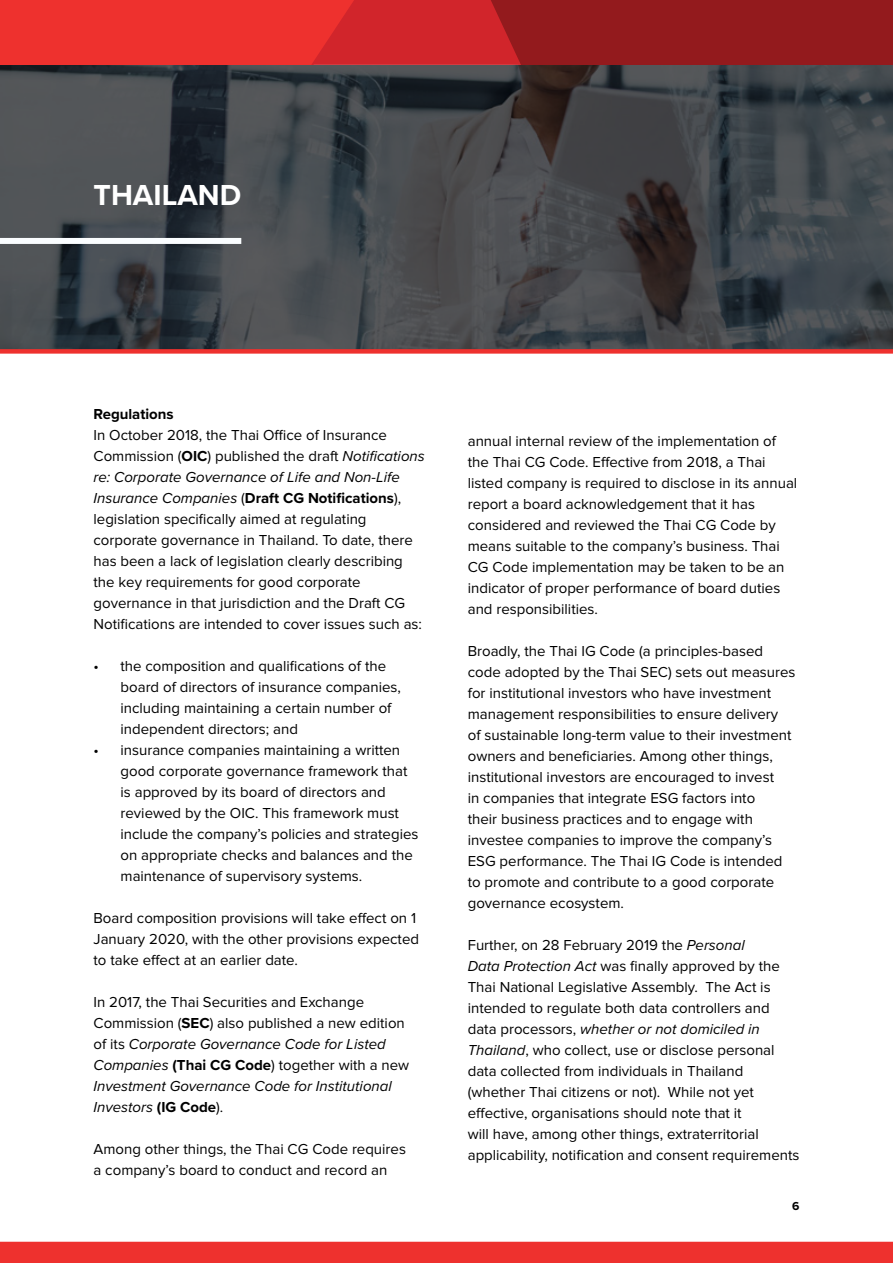
<style>
.page{position:relative;width:893px;height:1263px;background:#fff}
.page>*{position:absolute;margin:0;border:0;box-sizing:border-box;transform-origin:0 0}
.t1{font:700 30px "Proxima Nova";color:#fff}
.t2{font:15px/21px "Proxima Nova";color:#000}
.t3{font:700 15px "Proxima Nova";color:#000}
.t4{font:700 12px "Proxima Nova";color:#000}
.s1{font-weight:700}
.s2{font-style:italic}
</style>
<div class="page">
<div style="left:0;top:1242px;width:893px;height:21px;background:#ee312e"></div>
<svg style="left:0;top:65px;width:893px;height:284px;background:#414449"></svg>
<svg style="left:0;top:0;width:893px;height:65px;background:#c02426"></svg>
<div style="left:0;top:238px;width:241px;height:6px;background:#fafdff"></div>
<div style="left:0;top:349px;width:893px;height:5px;background:#ee312e"></div>
<h1 class="t1" style="left:94px;top:173px;width:149px">THAILAND</h1>
<p class="t3" style="left:94px;top:403px;width:82px">Regulations</p>
<p class="t2" style="left:94px;top:425px;width:333px">In October 2018, the Thai Office of Insurance Commission (<span class="s1">OIC</span>) published the draft <span class="s2">Notifications re: Corporate Governance of Life and Non-Life Insurance Companies</span> (<span class="s1">Draft CG Notifications</span>), legislation specifically aimed at regulating corporate governance in Thailand. To date, there has been a lack of legislation clearly describing the key requirements for good corporate governance in that jurisdiction and the Draft CG Notifications are intended to cover issues such as:</p>
<p class="t2" style="left:121px;top:656px;width:282px;text-indent:-27px">• the composition and qualifications of the board of directors of insurance companies, including maintaining a certain number of independent directors; and</p>
<p class="t2" style="left:121px;top:740px;width:299px;text-indent:-27px">• insurance companies maintaining a written good corporate governance framework that is approved by its board of directors and reviewed by the OIC. This framework must include the company’s policies and strategies on appropriate checks and balances and the maintenance of supervisory systems.</p>
<p class="t2" style="left:94px;top:908px;width:327px">Board composition provisions will take effect on 1<br>January 2020, with the other provisions expected to take effect at an earlier date.</p>
<p class="t2" style="left:94px;top:992px;width:317px">In 2017, the Thai Securities and Exchange Commission (<span class="s1">SEC</span>) also published a new edition of its <span class="s2">Corporate Governance Code for Listed Companies</span> <span class="s1">(Thai CG Code</span>) together with a new <span class="s2">Investment Governance Code for Institutional Investors</span> <span class="s1">(IG Code</span>).</p>
<p class="t2" style="left:94px;top:1139px;width:314px">Among other things, the Thai CG Code requires a company’s board to conduct and record an</p>
<p class="t2" style="left:468px;top:431px;width:331px">annual internal review of the implementation of the Thai CG Code. Effective from 2018, a Thai listed company is required to disclose in its annual report a board acknowledgement that it has considered and reviewed the Thai CG Code by means suitable to the company’s business. Thai CG Code implementation may be taken to be an indicator of proper performance of board duties and responsibilities.</p>
<p class="t2" style="left:468px;top:641px;width:329px">Broadly, the Thai IG Code (a principles-based code adopted by the Thai SEC) sets out measures for institutional investors who have investment management responsibilities to ensure delivery<br>of sustainable long-term value to their investment owners and beneficiaries. Among other things, institutional investors are encouraged to invest<br>in companies that integrate ESG factors into<br>their business practices and to engage with investee companies to improve the company’s ESG performance. The Thai IG Code is intended to promote and contribute to a good corporate governance ecosystem.</p>
<p class="t2" style="left:468px;top:935px;width:333px">Further, on 28 February 2019 the <span class="s2">Personal<br>Data Protection Act</span> was finally approved by the Thai National Legislative Assembly. The Act is intended to regulate both data controllers and data processors, <span class="s2">whether or not domiciled in Thailand</span>, who collect, use or disclose personal data collected from individuals in Thailand (whether Thai citizens or not). While not yet effective, organisations should note that it<br>will have, among other things, extraterritorial applicability, notification and consent requirements</p>
<p class="t4" style="left:792px;top:1197px;width:9px">6</p>
</div>
